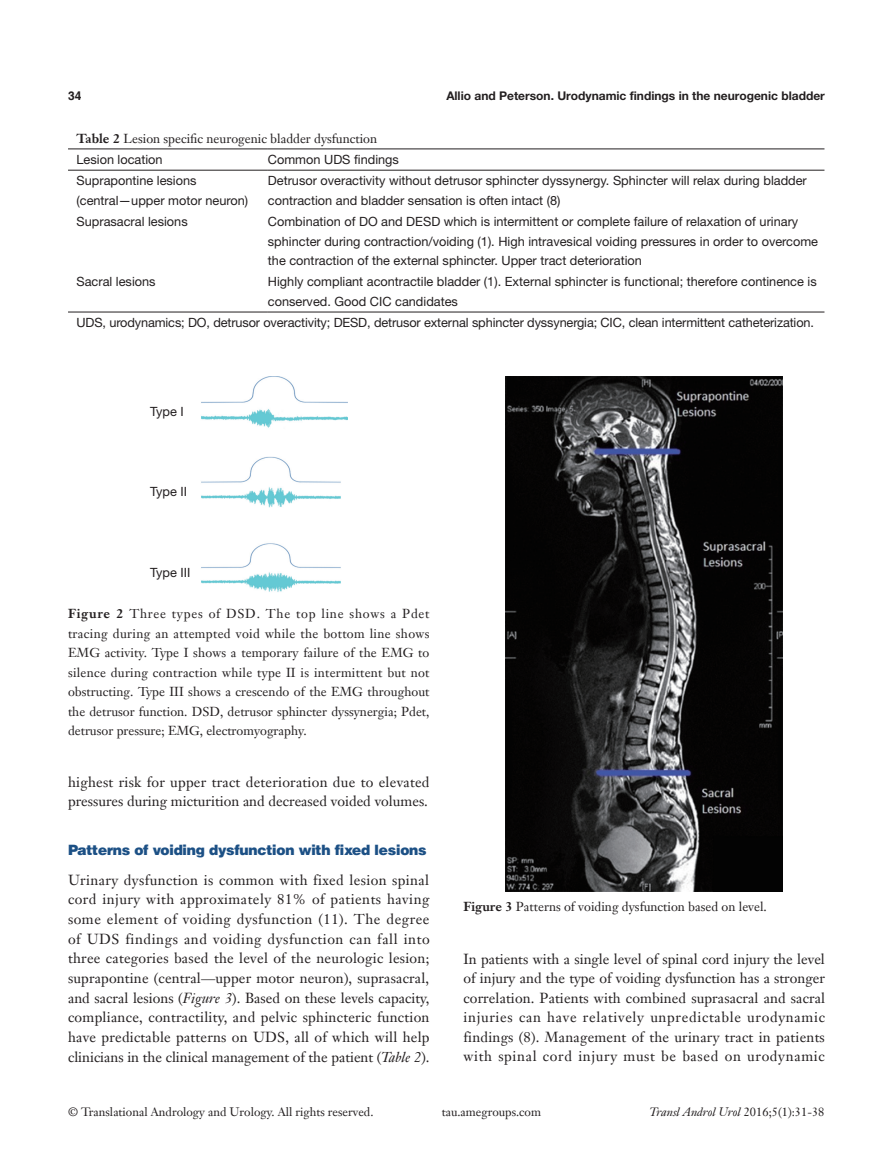
<style>
.page{position:relative;width:893px;height:1170px;background:#fff}
.page>*{position:absolute;margin:0;border:0;box-sizing:border-box;transform-origin:0 0}
.t1{font:14.25px/19.6px "Janson Text LT";letter-spacing:.015em;color:#231f20;text-align:justify}
.t2{font:900 14.25px "Helvetica";letter-spacing:-.01em;color:#1c5085}
.t3{font:12.75px/19.5px "Helvetica Neue LT Pro";color:#231f20}
.t4{font:12.75px/19.5px "Janson Text LT";color:#231f20;text-align:justify}
.t5{font:12px "Janson Text LT";color:#231f20}
.t6{font:700 12px "Helvetica Neue LT Pro";color:#231f20}
.t7{font:italic 12px "Janson Text LT";color:#231f20}
.t8{font:700 12px "Helvetica";color:#231f20}
.s1{font-weight:700}
.s2{font-style:italic}
.s3{font-style:normal}
</style>
<div class="page">
<hr style="left:68px;top:148px;width:200px;height:1px;background:#231f20">
<hr style="left:268px;top:148px;width:556px;height:1px;background:#231f20">
<hr style="left:68px;top:170px;width:200px;height:1px;background:#231f20">
<hr style="left:268px;top:170px;width:556px;height:1px;background:#231f20">
<hr style="left:68px;top:311px;width:200px;height:1px;background:#231f20">
<hr style="left:268px;top:311px;width:556px;height:1px;background:#231f20">
<img style="left:506px;top:376px;width:276px;height:515px">
<img style="left:201px;top:376px;width:146px;height:216px">
<p class="t8" style="left:68px;top:88px;width:15px">34</p>
<p class="t6" style="left:446px;top:88px;width:380px">Allio and Peterson. Urodynamic findings in the neurogenic bladder</p>
<p class="t4" style="left:77px;top:128px;width:302px"><span class="s1">Table 2</span> Lesion specific neurogenic bladder dysfunction</p>
<p class="t3" style="left:77px;top:149px;width:88px">Lesion location</p>
<p class="t3" style="left:268px;top:149px;width:133px">Common UDS findings</p>
<p class="t3" style="left:77px;top:171px;width:173px">Suprapontine lesions (central—upper motor neuron)</p>
<p class="t3" style="left:268px;top:171px;width:540px">Detrusor overactivity without detrusor sphincter dyssynergy. Sphincter will relax during bladder contraction and bladder sensation is often intact (8)</p>
<p class="t3" style="left:77px;top:211px;width:113px">Suprasacral lesions</p>
<p class="t3" style="left:268px;top:211px;width:552px">Combination of DO and DESD which is intermittent or complete failure of relaxation of urinary sphincter during contraction/voiding (1). High intravesical voiding pressures in order to overcome the contraction of the external sphincter. Upper tract deterioration</p>
<p class="t3" style="left:77px;top:272px;width:81px">Sacral lesions</p>
<p class="t3" style="left:268px;top:272px;width:550px">Highly compliant acontractile bladder (1). External sphincter is functional; therefore continence is conserved. Good CIC candidates</p>
<p class="t3" style="left:77px;top:312px;width:739px">UDS, urodynamics; DO, detrusor overactivity; DESD, detrusor external sphincter dyssynergia; CIC, clean intermittent catheterization.</p>
<p class="t3" style="left:150px;top:401px;width:35px">Type I</p>
<p class="t3" style="left:150px;top:481px;width:38px">Type II</p>
<p class="t3" style="left:150px;top:562px;width:42px">Type III</p>
<p class="t4" style="left:68px;top:604px;width:363px"><span class="s1">Figure 2</span> Three types of DSD. The top line shows a Pdet tracing during an attempted void while the bottom line shows EMG activity. Type I shows a temporary failure of the EMG to silence during contraction while type II is intermittent but not obstructing. Type III shows a crescendo of the EMG throughout the detrusor function. DSD, detrusor sphincter dyssynergia; Pdet, detrusor pressure; EMG, electromyography.</p>
<p class="t1" style="left:68px;top:771px;width:363px">highest risk for upper tract deterioration due to elevated pressures during micturition and decreased voided volumes.</p>
<p class="t2" style="left:68px;top:840px;width:360px">Patterns of voiding dysfunction with fixed lesions</p>
<p class="t1" style="left:68px;top:869px;width:363px">Urinary dysfunction is common with fixed lesion spinal cord injury with approximately 81% of patients having some element of voiding dysfunction (11). The degree of UDS findings and voiding dysfunction can fall into three categories based the level of the neurologic lesion; suprapontine (central—upper motor neuron), suprasacral, and sacral lesions (<span class="s2">Figure 3</span>). Based on these levels capacity, compliance, contractility, and pelvic sphincteric function have predictable patterns on UDS, all of which will help clinicians in the clinical management of the patient (<span class="s2">Table 2</span>).</p>
<p class="t4" style="left:463px;top:897px;width:305px"><span class="s1">Figure 3</span> Patterns of voiding dysfunction based on level.</p>
<p class="t1" style="left:463px;top:948px;width:363px">In patients with a single level of spinal cord injury the level of injury and the type of voiding dysfunction has a stronger correlation. Patients with combined suprasacral and sacral injuries can have relatively unpredictable urodynamic findings (8). Management of the urinary tract in patients with spinal cord injury must be based on urodynamic</p>
<p class="t5" style="left:68px;top:1104px;width:307px">© Translational Andrology and Urology. All rights reserved.</p>
<p class="t5" style="left:442px;top:1104px;width:101px">tau.amegroups.com</p>
<p class="t7" style="left:650px;top:1104px;width:176px">Transl Androl Urol <span class="s3">2016;5(1):31-38</span></p>
</div>
